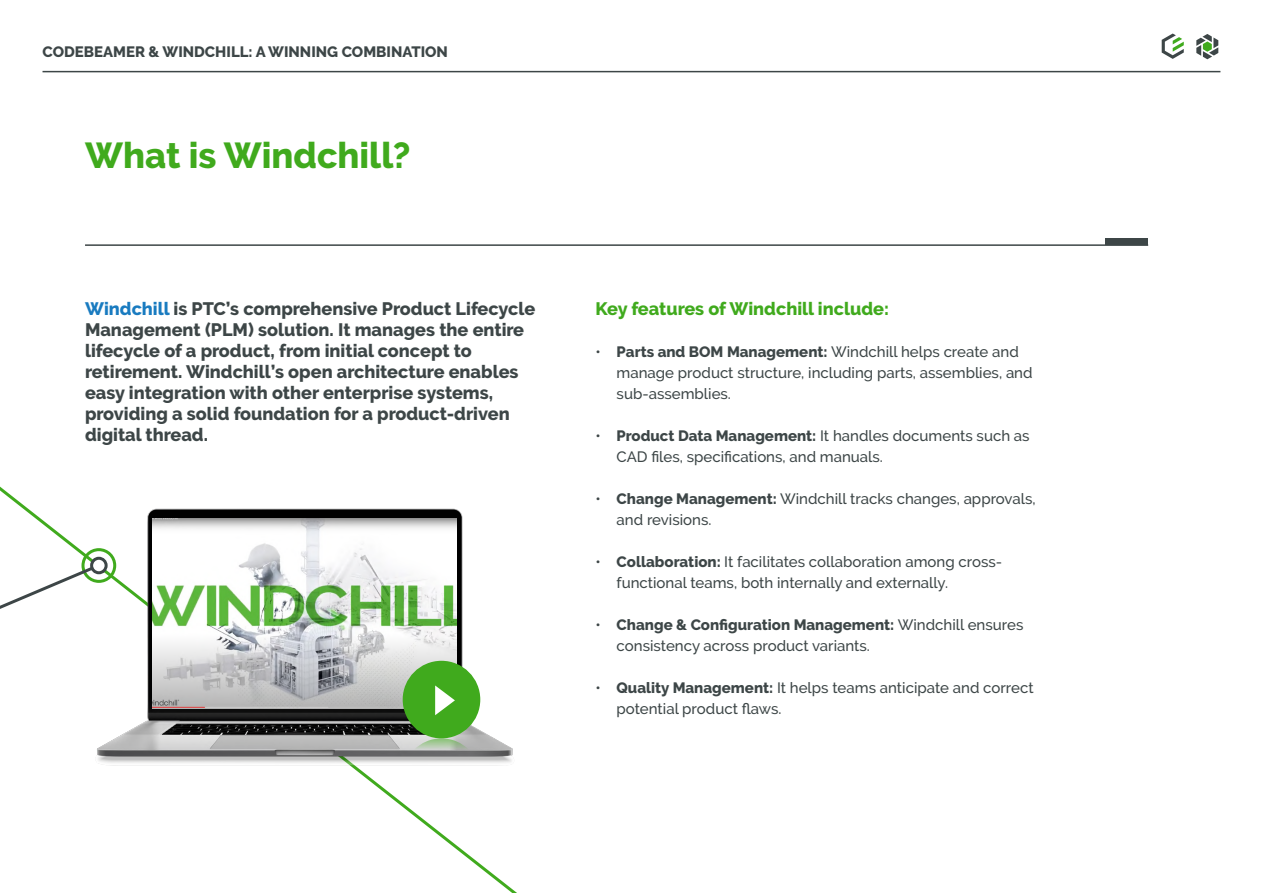
<style>
.page{position:relative;width:1263px;height:893px;background:#fff}
.page>*{position:absolute;margin:0;border:0;box-sizing:border-box;transform-origin:0 0}
.t1{font:800 36px "PTC Raleway";color:#40aa1d}
.t2{font:800 18px/21px "PTC Raleway";color:#3d4647}
.t3{font:800 18px "PTC Raleway";color:#40aa1d}
.t4{font:500 15px/21px "PTC Raleway";color:#3d4647}
.t5{font:800 15px "PTC Raleway";color:#3d4647}
.s1{color:#197bc0}
.s2{font-weight:800}
</style>
<div class="page">
<div style="left:1106px;top:239px;width:42px;height:6px;background:#3d4647"></div>
<hr style="left:85px;top:244px;width:1063px;height:2px;background:#3d4647">
<hr style="left:43px;top:71px;width:1177px;height:1px;background:#3d4647">
<svg style="left:1162px;top:34px;width:22px;height:25px"></svg>
<svg style="left:1196px;top:34px;width:22px;height:25px"></svg>
<div style="left:81px;top:548px;width:35px;height:35px;border:3px solid #40aa1d;border-radius:50%"></div>
<svg style="left:0;top:562px;width:86px;height:47px"></svg>
<img style="left:86px;top:508px;width:427px;height:261px">
<img style="left:153px;top:519px;width:303px;height:189px">
<div style="left:403px;top:661px;width:77px;height:77px;background:#40aa1d;border-radius:50%"></div>
<svg style="left:435px;top:685px;width:20px;height:30px"></svg>
<svg style="left:403px;top:738px;width:77px;height:78px"></svg>
<p class="t5" style="left:43px;top:43px;width:407px">CODEBEAMER &amp; WINDCHILL: A WINNING COMBINATION</p>
<h1 class="t1" style="left:85px;top:135px;width:327px">What is Windchill?</h1>
<p class="t2" style="left:85px;top:298px;width:452px"><span class="s1">Windchill</span> is PTC’s comprehensive Product Lifecycle Management (PLM) solution. It manages the entire lifecycle of a product, from initial concept to retirement. Windchill’s open architecture enables easy integration with other enterprise systems, providing a solid foundation for a product-driven digital thread.</p>
<p class="t3" style="left:595px;top:298px;width:295px">Key features of Windchill include:</p>
<p class="t4" style="left:617px;top:341px;width:417px;text-indent:-21px">• <span class="s2">Parts and BOM Management:</span> Windchill helps create and manage product structure, including parts, assemblies, and sub-assemblies.</p>
<p class="t4" style="left:617px;top:425px;width:415px;text-indent:-21px">• <span class="s2">Product Data Management:</span> It handles documents such as<br>CAD files, specifications, and manuals.</p>
<p class="t4" style="left:617px;top:488px;width:421px;text-indent:-21px">• <span class="s2">Change Management:</span> Windchill tracks changes, approvals, and revisions.</p>
<p class="t4" style="left:617px;top:551px;width:387px;text-indent:-21px">• <span class="s2">Collaboration:</span> It facilitates collaboration among cross&shy;functional teams, both internally and externally.</p>
<p class="t4" style="left:617px;top:614px;width:408px;text-indent:-21px">• <span class="s2">Change &amp; Configuration Management:</span> Windchill ensures consistency across product variants.</p>
<p class="t4" style="left:617px;top:677px;width:419px;text-indent:-21px">• <span class="s2">Quality Management:</span> It helps teams anticipate and correct potential product flaws.</p>
</div>
